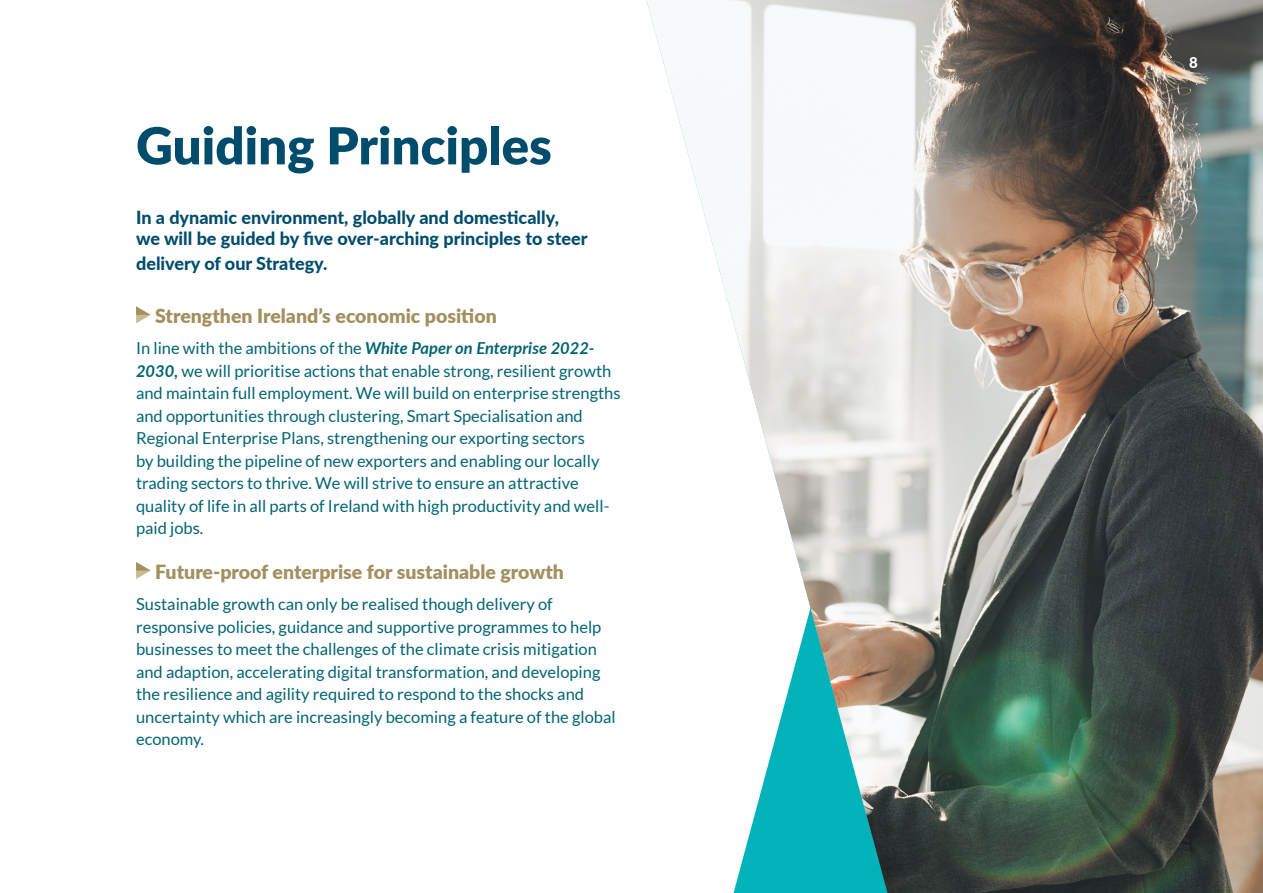
<style>
.page{position:relative;width:1263px;height:893px;background:#fff}
.page>*{position:absolute;margin:0;border:0;box-sizing:border-box;transform-origin:0 0}
.t1{font:900 51px "Lato";color:#004c6c}
.Body{font:900 19.5px "Lato";color:#a3905f}
.Body-2{font:800 18px/21px "Lato";color:#004c6c}
.Body-3{font:16.5px/22.5px "Lato";color:#026472}
.t2{font:800 15px "Lato";color:#fff}
.s1{font-weight:700;font-style:italic}
</style>
<div class="page">
<img style="left:646px;top:0;width:617px;height:893px">
<svg style="left:136px;top:306px;width:15px;height:17px"></svg>
<svg style="left:136px;top:562px;width:15px;height:17px"></svg>
<h1 class="t1" style="left:136px;top:107px;width:417px">Guiding Principles</h1>
<p class="Body-2" style="left:136px;top:206px;width:453px">In a dynamic environment, globally and domestically,<br>we will be guided by five over-arching principles to steer</p>
<p class="Body-2" style="left:136px;top:252px;width:193px">delivery of our Strategy.</p>
<p class="Body" style="left:155px;top:302px;width:343px">Strengthen Ireland’s economic position</p>
<p class="Body-3" style="left:136px;top:337px;width:486px">In line with the ambitions of the <span class="s1">White Paper on Enterprise 2022- 2030,</span> we will prioritise actions that enable strong, resilient growth and maintain full employment. We will build on enterprise strengths and opportunities through clustering, Smart Specialisation and Regional Enterprise Plans, strengthening our exporting sectors<br>by building the pipeline of new exporters and enabling our locally trading sectors to thrive. We will strive to ensure an attractive quality of life in all parts of Ireland with high productivity and well&shy;paid jobs.</p>
<h3 class="Body" style="left:155px;top:557px;width:410px">Future-proof enterprise for sustainable growth</h3>
<p class="Body-3" style="left:136px;top:593px;width:481px">Sustainable growth can only be realised though delivery of responsive policies, guidance and supportive programmes to help businesses to meet the challenges of the climate crisis mitigation and adaption, accelerating digital transformation, and developing the resilience and agility required to respond to the shocks and uncertainty which are increasingly becoming a feature of the global economy.</p>
<p class="t2" style="left:1189px;top:52px;width:10px">8</p>
</div>
